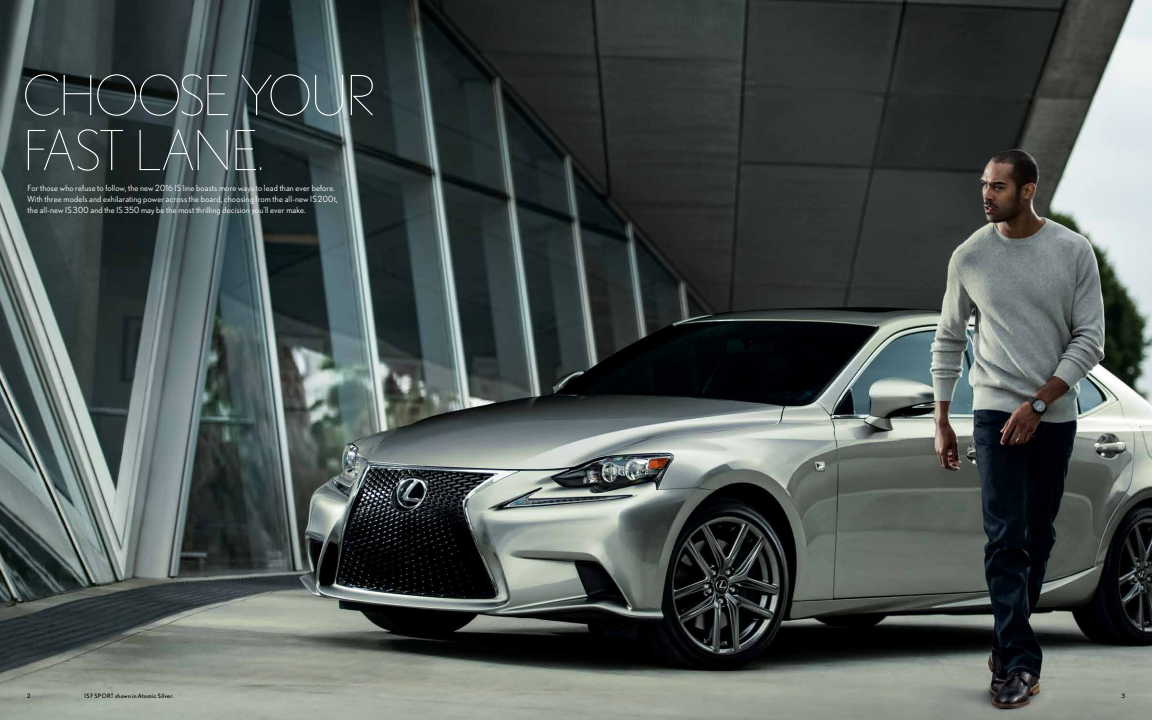
<style>
.page{position:relative;width:1152px;height:720px;background:#fff}
.page>*{position:absolute;margin:0;border:0;box-sizing:border-box;transform-origin:0 0}
.Headlines-light{font:200 55px/55px "Nobel";letter-spacing:-.03em;color:#fff}
.Body_copy{font:8.5px/11px "Nobel";letter-spacing:.02em;color:#fff}
.Captions{font:6px "Nobel";letter-spacing:.055em;color:#000}
.s1{font-size:33px}
</style>
<div class="page">
<img style="left:0;top:0;width:1152px;height:720px">
<p class="Headlines-light" style="left:23px;top:68px;width:355px">CHOOSE YOUR<br>FAST LANE<span class="s1">.</span></p>
<p class="Body_copy" style="left:27px;top:182px;width:312px">For those who refuse to follow, the new 2016 IS line boasts more ways to lead than ever before.<br>With three models and exhilarating power across the board, choosing from the all-new IS 200t, the all-new IS 300 and the IS 350 may be the most thrilling decision you’ll ever make.</p>
<p class="Captions" style="left:27px;top:692px;width:5px">2</p>
<p class="Captions" style="left:1121px;top:692px;width:5px">3</p>
<p class="Captions" style="left:84px;top:692px;width:91px">IS F SPORT shown in Atomic Silver.</p>
</div>
